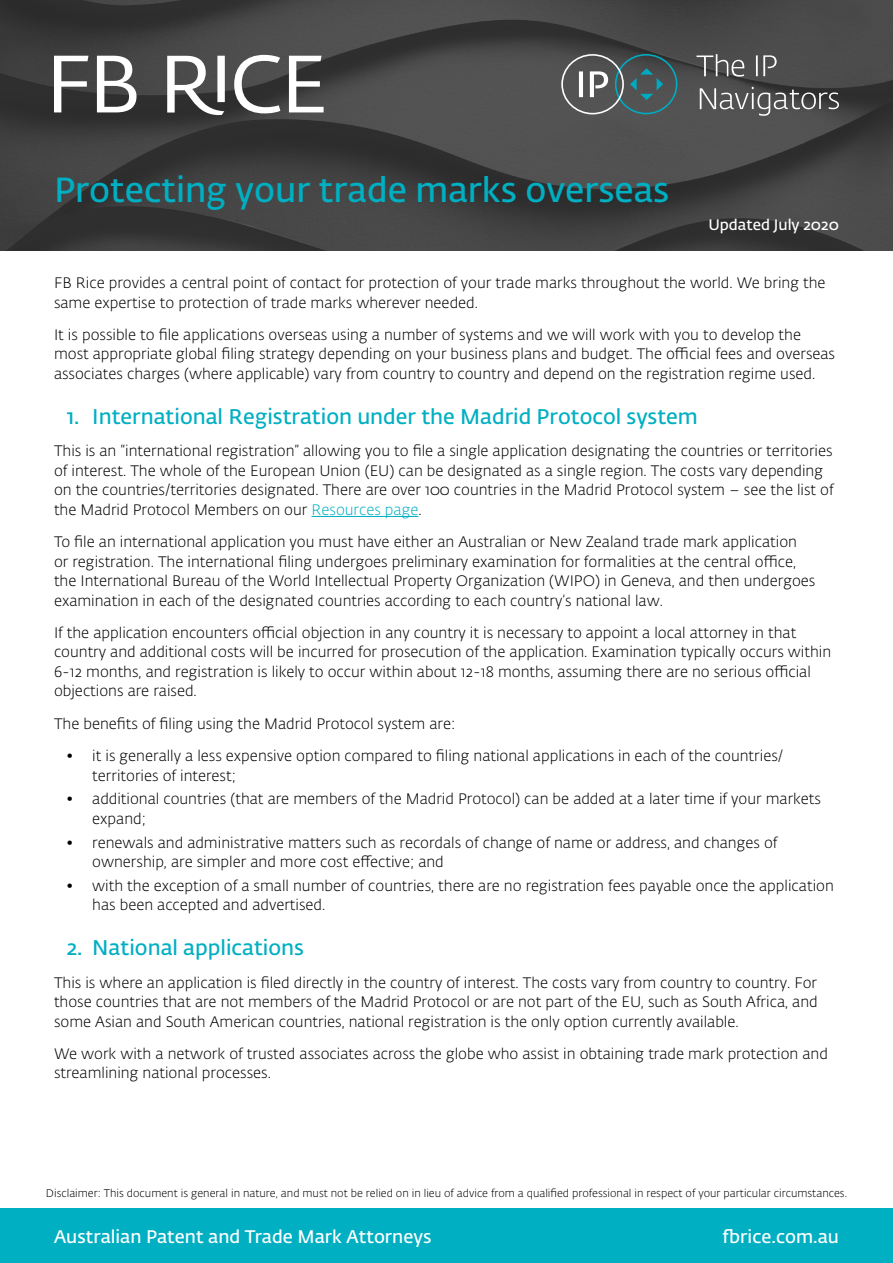
<style>
.page{position:relative;width:893px;height:1263px;background:#fff}
.page>*{position:absolute;margin:0;border:0;box-sizing:border-box;transform-origin:0 0}
.t1{font:600 34.5px "Fedra Sans Alt Std";color:#00afc2}
.t2{font:600 21px "Fedra Sans Alt Std";color:#00afc2}
.t3{font:600 18px "Fedra Sans Alt Std";color:#fff}
.t4{font:300 15px/19.5px "Fedra Sans Alt Std";color:#000}
.t5{font:600 15px "Fedra Sans Alt Std";color:#fff}
.t6{font:300 10.95px "Fedra Sans Alt Std";color:#000}
.s1{color:#00afc2}
</style>
<div class="page">
<img style="left:0;top:0;width:893px;height:251px">
<div style="left:0;top:1209px;width:893px;height:54px;background:#00afc2"></div>
<svg style="left:54px;top:55px;width:270px;height:60px"></svg>
<svg style="left:561px;top:54px;width:116px;height:60px;background:#596566"></svg>
<svg style="left:696px;top:54px;width:143px;height:62px;background:#5d5d5d"></svg>
<hr style="left:311px;top:516px;width:107px;height:1px;background:#00afc2">
<h1 class="t1" style="left:54px;top:169px;width:617px">Protecting your trade marks overseas</h1>
<p class="t5" style="left:708px;top:215px;width:132px">Updated July 2020</p>
<p class="t4" style="left:54px;top:273px;width:773px">FB Rice provides a central point of contact for protection of your trade marks throughout the world. We bring the same expertise to protection of trade marks wherever needed.</p>
<p class="t4" style="left:54px;top:325px;width:783px">It is possible to file applications overseas using a number of systems and we will work with you to develop the most appropriate global filing strategy depending on your business plans and budget. The official fees and overseas associates charges (where applicable) vary from country to country and depend on the registration regime used.</p>
<h2 class="t2" style="left:67px;top:404px;width:633px">1. International Registration under the Madrid Protocol system</h2>
<p class="t4" style="left:54px;top:442px;width:781px">This is an “international registration” allowing you to file a single application designating the countries or territories of interest. The whole of the European Union (EU) can be designated as a single region. The costs vary depending on the countries/territories designated. There are over 100 countries in the Madrid Protocol system – see the list of the Madrid Protocol Members on our <span class="s1">Resources page</span>.</p>
<p class="t4" style="left:54px;top:532px;width:763px">To file an international application you must have either an Australian or New Zealand trade mark application<br>or registration. The international filing undergoes preliminary examination for formalities at the central office, the International Bureau of the World Intellectual Property Organization (WIPO) in Geneva, and then undergoes examination in each of the designated countries according to each country’s national law.</p>
<p class="t4" style="left:54px;top:623px;width:779px">If the application encounters official objection in any country it is necessary to appoint a local attorney in that country and additional costs will be incurred for prosecution of the application. Examination typically occurs within 6-12 months, and registration is likely to occur within about 12-18 months, assuming there are no serious official objections are raised.</p>
<p class="t4" style="left:54px;top:714px;width:403px">The benefits of filing using the Madrid Protocol system are:</p>
<p class="t4" style="left:92px;top:746px;width:693px;text-indent:-26px">• it is generally a less expensive option compared to filing national applications in each of the countries/ territories of interest;</p>
<p class="t4" style="left:92px;top:789px;width:730px;text-indent:-26px">• additional countries (that are members of the Madrid Protocol) can be added at a later time if your markets expand;</p>
<p class="t4" style="left:92px;top:833px;width:687px;text-indent:-26px">• renewals and administrative matters such as recordals of change of name or address, and changes of ownership, are simpler and more cost effective; and</p>
<p class="t4" style="left:92px;top:876px;width:743px;text-indent:-26px">• with the exception of a small number of countries, there are no registration fees payable once the application has been accepted and advertised.</p>
<h2 class="t2" style="left:67px;top:935px;width:239px">2. National applications</h2>
<p class="t4" style="left:54px;top:973px;width:765px;text-align:justify">This is where an application is filed directly in the country of interest. The costs vary from country to country. For those countries that are not members of the Madrid Protocol or are not part of the EU, such as South Africa, and some Asian and South American countries, national registration is the only option currently available.</p>
<p class="t4" style="left:54px;top:1044px;width:775px">We work with a network of trusted associates across the globe who assist in obtaining trade mark protection and streamlining national processes.</p>
<p class="t6" style="left:46px;top:1187px;width:803px">Disclaimer: This document is general in nature, and must not be relied on in lieu of advice from a qualified professional in respect of your particular circumstances.</p>
<p class="t3" style="left:54px;top:1226px;width:379px">Australian Patent and Trade Mark Attorneys</p>
<p class="t3" style="left:723px;top:1226px;width:118px">fbrice.com.au</p>
</div>
